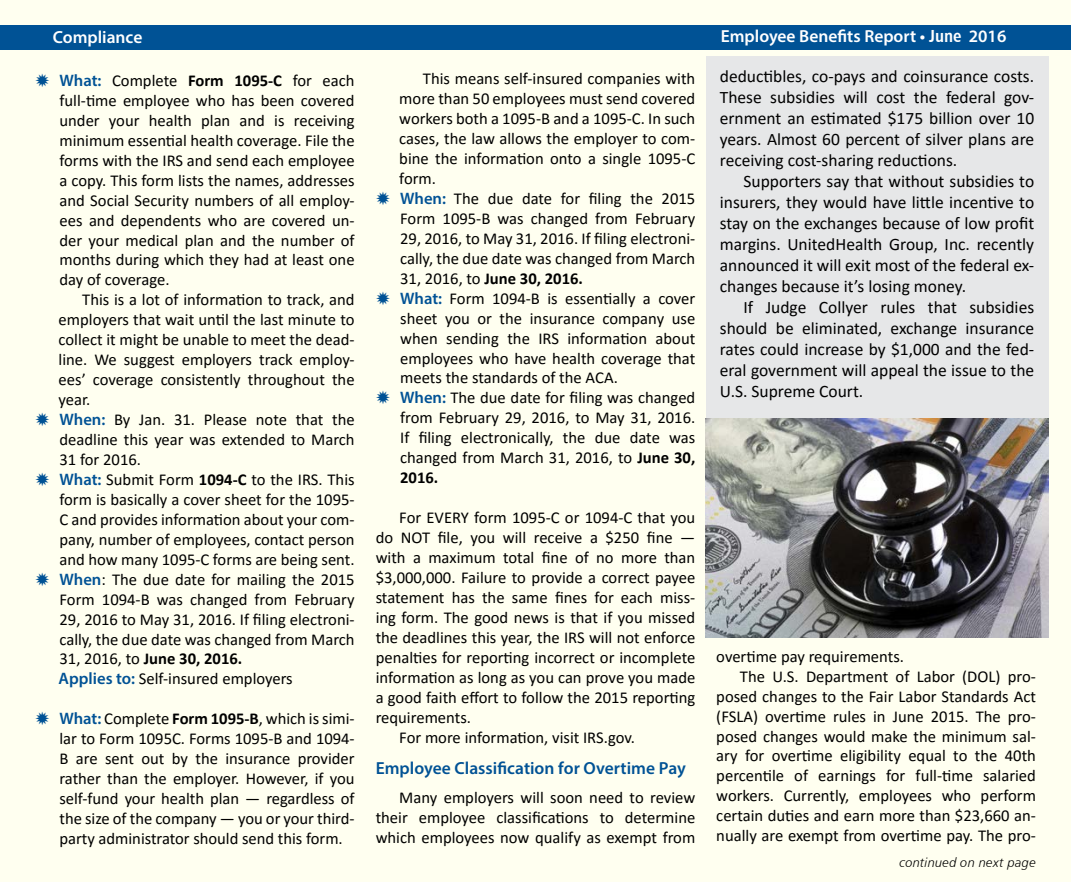
<style>
.page{position:relative;width:1071px;height:882px;background:#fff}
.page>*{position:absolute;margin:0;border:0;box-sizing:border-box;transform-origin:0 0}
.t1{font:17.5px/21px "Calibri";color:#000;text-align:justify}
.t2{font:600 17.5px "Myriad Pro";color:#fff}
.t3{font:600 17.5px "Myriad Pro";color:#005295}
.t4{font:16.62px/19.9px "Calibri";color:#000;text-align:justify}
.t5{font:13.12px "Humanist 777 BT Light Italic B";letter-spacing:.015em;color:#000}
.s1{font-family:"Humanist 777 BT Bold Condensed B";font-weight:400}
.s2{font-family:"Myriad Pro";font-weight:600;color:#005295}
.s3{font-weight:700}
</style>
<div class="page">
<div style="left:1px;top:1px;width:1070px;height:881px;background:#fffff0"></div>
<div style="left:0;top:25px;width:1071px;height:24px;background:#005295"></div>
<div style="left:706px;top:56px;width:342px;height:362px;background:#e6e7e8"></div>
<img style="left:706px;top:418px;width:342px;height:220px">
<p class="t2" style="left:53px;top:26px;width:91px">Compliance</p>
<p class="t2" style="left:721px;top:25px;width:287px">Employee Benefits Report • <span class="s1">June</span> 2016</p>
<p class="t4" style="left:60px;top:70px;width:297px"><span class="s2">What:</span> Complete <span class="s3">Form 1095-C</span> for each full-time employee who has been covered under your health plan and is receiving minimum essential health coverage. File the forms with the IRS and send each employee a copy. This form lists the names, addresses and Social Security numbers of all employ&shy;ees and dependents who are covered un&shy;der your medical plan and the number of months during which they had at least one day of coverage.</p>
<p class="t4" style="left:59px;top:289px;width:298px;text-align:left;text-indent:24px">This is a lot of information to track, and employers that wait until the last minute to collect it might be unable to meet the dead&shy;line. We suggest employers track employ&shy;ees’ coverage consistently throughout the year.<br><span class="s2">When:</span> By Jan. 31. Please note that the deadline this year was extended to March 31 for 2016.<br><span class="s2">What:</span> Submit Form <span class="s3">1094-C</span> to the IRS. This form is basically a cover sheet for the 1095- C and provides information about your com&shy;pany, number of employees, contact person and how many 1095-C forms are being sent.<br><span class="s2">When</span>: The due date for mailing the 2015<br>Form 1094-B was changed from February 29, 2016 to May 31, 2016. If filing electroni&shy;cally, the due date was changed from March 31, 2016, to <span class="s3">June 30, 2016.<br></span><span class="s2">Applies to:</span> Self-insured employers</p>
<p class="t4" style="left:60px;top:708px;width:297px"><span class="s2">What:</span> Complete <span class="s3">Form 1095-B</span>, which is simi&shy;lar to Form 1095C. Forms 1095-B and 1094- B are sent out by the insurance provider rather than the employer. However, if you self-fund your health plan — regardless of the size of the company — you or your third&shy;party administrator should send this form.</p>
<p class="t1" style="left:720px;top:65px;width:316px">deductibles, co-pays and coinsurance costs.<br>These subsidies will cost the federal gov&shy;ernment an estimated $175 billion over 10 years. Almost 60 percent of silver plans are receiving cost-sharing reductions.</p>
<p class="t1" style="left:720px;top:170px;width:316px;text-indent:24px">Supporters say that without subsidies to insurers, they would have little incentive to stay on the exchanges because of low profit margins. UnitedHealth Group, Inc. recently announced it will exit most of the federal ex&shy;changes because it’s losing money.</p>
<p class="t1" style="left:720px;top:296px;width:316px;text-indent:24px">If Judge Collyer rules that subsidies should be eliminated, exchange insurance rates could increase by $1,000 and the fed&shy;eral government will appeal the issue to the U.S. Supreme Court.</p>
<p class="t4" style="left:399px;top:68px;width:298px;text-align:left;text-indent:24px">This means self-insured companies with more than 50 employees must send covered workers both a 1095-B and a 1095-C. In such cases, the law allows the employer to com&shy;bine the information onto a single 1095-C form.<br><span class="s2">When:</span> The due date for filing the 2015<br>Form 1095-B was changed from February 29, 2016, to May 31, 2016. If filing electroni&shy;cally, the due date was changed from March 31, 2016, to <span class="s3">June 30, 2016.<br></span><span class="s2">What:</span> Form 1094-B is essentially a cover sheet you or the insurance company use when sending the IRS information about employees who have health coverage that meets the standards of the ACA.<br><span class="s2">When:</span> The due date for filing was changed from February 29, 2016, to May 31, 2016.<br>If filing electronically, the due date was changed from March 31, 2016, to <span class="s3">June 30, 2016.</span></p>
<p class="t4" style="left:399px;top:507px;width:298px">For EVERY form 1095-C or 1094-C that you</p>
<p class="t4" style="left:376px;top:527px;width:321px">do NOT file, you will receive a $250 fine —</p>
<p class="t4" style="left:376px;top:547px;width:321px">with a maximum total fine of no more than</p>
<p class="t4" style="left:376px;top:567px;width:321px">$3,000,000. Failure to provide a correct payee</p>
<p class="t4" style="left:376px;top:587px;width:321px">statement has the same fines for each miss-</p>
<p class="t4" style="left:376px;top:607px;width:321px">ing form. The good news is that if you missed</p>
<p class="t4" style="left:376px;top:627px;width:321px">the deadlines this year, the IRS will not enforce</p>
<p class="t4" style="left:376px;top:647px;width:321px">penalties for reporting incorrect or incomplete</p>
<p class="t4" style="left:376px;top:667px;width:321px">information as long as you can prove you made</p>
<p class="t4" style="left:376px;top:687px;width:321px">a good faith effort to follow the 2015 reporting</p>
<p class="t4" style="left:376px;top:707px;width:97px">requirements.</p>
<p class="t4" style="left:399px;top:727px;width:237px">For more information, visit IRS.gov.</p>
<p class="t3" style="left:376px;top:757px;width:312px">Employee Classification for Overtime Pay</p>
<p class="t4" style="left:376px;top:787px;width:321px;text-indent:24px">Many employers will soon need to review their employee classifications to determine which employees now qualify as exempt from</p>
<p class="t4" style="left:716px;top:646px;width:189px">overtime pay requirements.</p>
<p class="t4" style="left:740px;top:666px;width:298px">The U.S. Department of Labor (DOL) pro-</p>
<p class="t4" style="left:716px;top:686px;width:321px">posed changes to the Fair Labor Standards Act</p>
<p class="t4" style="left:716px;top:706px;width:321px">(FSLA) overtime rules in June 2015. The pro-</p>
<p class="t4" style="left:716px;top:726px;width:321px">posed changes would make the minimum sal-</p>
<p class="t4" style="left:716px;top:746px;width:321px">ary for overtime eligibility equal to the 40th</p>
<p class="t4" style="left:716px;top:765px;width:321px">percentile of earnings for full-time salaried</p>
<p class="t4" style="left:716px;top:785px;width:321px">workers. Currently, employees who perform</p>
<p class="t4" style="left:716px;top:805px;width:321px">certain duties and earn more than $23,660 an-</p>
<p class="t4" style="left:716px;top:825px;width:321px">nually are exempt from overtime pay. The pro-</p>
<p class="t5" style="left:900px;top:855px;width:138px">continued on next page</p>
</div>
